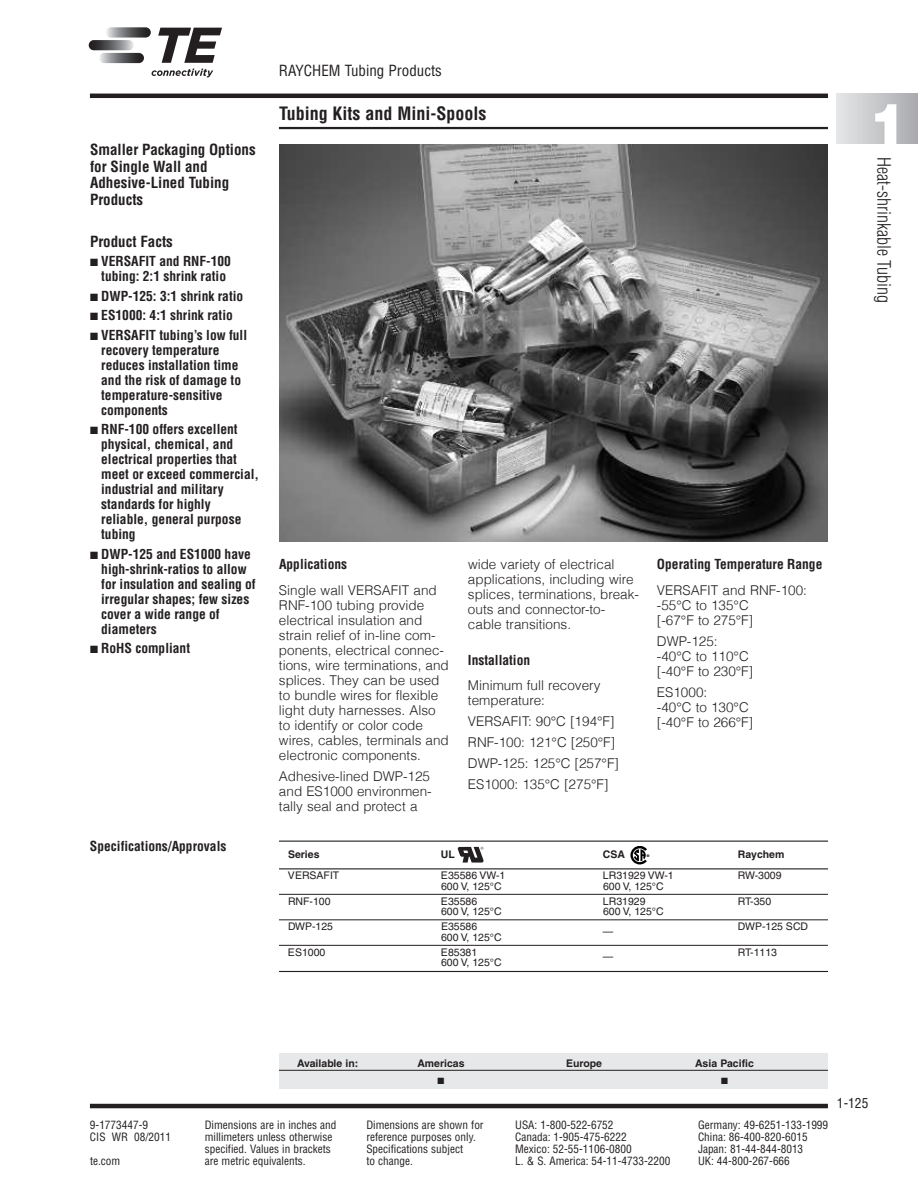
<style>
.page{position:relative;width:918px;height:1188px;background:#fff}
.page>*{position:absolute;margin:0;border:0;box-sizing:border-box;transform-origin:0 0}
.t1{font:900 57px "Helvetica";color:#fff}
.t2{font:700 condensed 18px "Helvetica";color:#231f20}
.t3{font:300 condensed 18px "Helvetica";color:#231f20}
.t4{font:700 condensed 15px/16.5px "Helvetica";color:#231f20}
.t5{font:condensed 15px "Helvetica";color:#231f20}
.t6{font:300 13.5px/15px "Helvetica";color:#231f20}
.t7{font:700 condensed 13.5px/15px "Helvetica";color:#231f20}
.t8{font:condensed 13.5px "Helvetica";color:#231f20}
.t9{font:condensed 11.25px "Helvetica";color:#231f20}
.t10{font:10.5px "Helvetica";color:#231f20}
.t11{font:700 10.5px "Helvetica";color:#231f20}
.t12{font:9px "Zapf Dingbats";color:#231f20}
.t13{font:700 3.6px "Helvetica";color:#000}
</style>
<div class="page">
<hr style="left:279px;top:127px;width:549px;height:2px;background:#231f20">
<hr style="left:90px;top:94px;width:738px;height:4px;background:#231f20">
<hr style="left:90px;top:1104px;width:738px;height:4px;background:#231f20">
<div style="left:837px;top:94px;width:81px;height:49px;background:linear-gradient(to right,#e5e6e7,#a9aaae)"></div>
<svg style="left:106px;top:27px;width:45px;height:11px"></svg>
<svg style="left:99px;top:53px;width:45px;height:10px"></svg>
<svg style="left:89px;top:40px;width:45px;height:10px"></svg>
<svg style="left:158px;top:28px;width:64px;height:35px"></svg>
<svg style="left:152px;top:69px;width:61px;height:8px"></svg>
<img style="left:279px;top:144px;width:549px;height:397px">
<div style="left:279px;top:1053px;width:549px;height:35px;background:#e7e8e9"></div>
<hr style="left:279px;top:1070px;width:549px;height:1px;background:#231f20">
<hr style="left:279px;top:841px;width:549px;height:1px;background:#231f20">
<hr style="left:279px;top:868px;width:549px;height:1px;background:#231f20">
<hr style="left:279px;top:894px;width:549px;height:1px;background:#231f20">
<hr style="left:279px;top:920px;width:549px;height:1px;background:#231f20">
<hr style="left:279px;top:945px;width:549px;height:1px;background:#231f20">
<hr style="left:279px;top:971px;width:549px;height:1px;background:#231f20">
<svg style="left:457px;top:847px;width:27px;height:16px"></svg>
<svg style="left:630px;top:846px;width:17px;height:18px"></svg>
<p class="t4" style="left:90px;top:142px;width:167px">Smaller Packaging Options for Single Wall and<br>Adhesive-Lined Tubing<br>Products</p>
<p class="t4" style="left:90px;top:233px;width:84px">Product Facts</p>
<p class="t7" style="left:90px;top:254px;width:142px;text-align:center">■ VERSAFIT and RNF-100 tubing: 2:1 shrink ratio</p>
<p class="t7" style="left:90px;top:289px;width:155px">■ DWP-125: 3:1 shrink ratio</p>
<p class="t7" style="left:90px;top:308px;width:144px">■ ES1000: 4:1 shrink ratio</p>
<p class="t7" style="left:101px;top:328px;width:147px;text-indent:-11px">■ VERSAFIT tubing’s low full recovery temperature reduces installation time and the risk of damage to temperature-sensitive components</p>
<p class="t7" style="left:101px;top:422px;width:159px;text-indent:-11px">■ RNF-100 offers excellent physical, chemical, and electrical properties that meet or exceed commercial, industrial and military standards for highly reliable, general purpose tubing</p>
<p class="t7" style="left:101px;top:547px;width:156px;text-indent:-11px">■ DWP-125 and ES1000 have high-shrink-ratios to allow for insulation and sealing of irregular shapes; few sizes cover a wide range of diameters</p>
<p class="t7" style="left:90px;top:641px;width:102px">■ RoHS compliant</p>
<p class="t7" style="left:90px;top:839px;width:138px">Specifications/Approvals</p>
<p class="t5" style="left:279px;top:62px;width:164px">RAYCHEM Tubing Products</p>
<h2 class="t2" style="left:279px;top:103px;width:209px">Tubing Kits and Mini-Spools</h2>
<p class="t7" style="left:279px;top:557px;width:70px">Applications</p>
<p class="t6" style="left:279px;top:584px;width:171px">Single wall VERSAFIT and<br>RNF-100 tubing provide electrical insulation and strain relief of in-line com&shy;ponents, electrical connec&shy;tions, wire terminations, and splices. They can be used to bundle wires for flexible light duty harnesses. Also to identify or color code wires, cables, terminals and electronic components.</p>
<p class="t6" style="left:279px;top:770px;width:154px">Adhesive-lined DWP-125 and ES1000 environmen&shy;tally seal and protect a</p>
<p class="t6" style="left:468px;top:558px;width:172px">wide variety of electrical applications, including wire splices, terminations, break&shy;outs and connector-to&shy;cable transitions.</p>
<p class="t7" style="left:468px;top:653px;width:64px">Installation</p>
<p class="t6" style="left:468px;top:679px;width:134px">Minimum full recovery temperature:</p>
<p class="t6" style="left:468px;top:712px;width:153px;line-height:21px">VERSAFIT: 90°C [194°F]<br>RNF-100: 121°C [250°F]<br>DWP-125: 125°C [257°F]<br>ES1000: 135°C [275°F]</p>
<p class="t7" style="left:657px;top:557px;width:167px">Operating Temperature Range</p>
<p class="t6" style="left:657px;top:584px;width:152px">VERSAFIT and RNF-100: -55°C to 135°C<br>[-67°F to 275°F]</p>
<p class="t6" style="left:657px;top:635px;width:98px">DWP-125: -40°C to 110°C [-40°F to 230°F]</p>
<p class="t6" style="left:657px;top:686px;width:98px">ES1000:<br>-40°C to 130°C [-40°F to 266°F]</p>
<p class="t11" style="left:288px;top:851px;width:33px">Series</p>
<p class="t11" style="left:441px;top:851px;width:15px">UL</p>
<p class="t11" style="left:603px;top:851px;width:24px">CSA</p>
<p class="t11" style="left:738px;top:851px;width:48px">Raychem</p>
<p class="t10" style="left:288px;top:872px;width:53px">VERSAFIT</p>
<p class="t10" style="left:441px;top:872px;width:66px">E35586 VW-1</p>
<p class="t10" style="left:603px;top:872px;width:72px">LR31929 VW-1</p>
<p class="t10" style="left:738px;top:872px;width:45px">RW-3009</p>
<p class="t10" style="left:441px;top:882px;width:62px">600 V, 125°C</p>
<p class="t10" style="left:603px;top:882px;width:62px">600 V, 125°C</p>
<p class="t10" style="left:288px;top:897px;width:44px">RNF-100</p>
<p class="t10" style="left:441px;top:897px;width:38px">E35586</p>
<p class="t10" style="left:603px;top:897px;width:44px">LR31929</p>
<p class="t10" style="left:738px;top:897px;width:35px">RT-350</p>
<p class="t10" style="left:441px;top:908px;width:62px">600 V, 125°C</p>
<p class="t10" style="left:603px;top:908px;width:62px">600 V, 125°C</p>
<p class="t10" style="left:288px;top:923px;width:47px">DWP-125</p>
<p class="t10" style="left:441px;top:923px;width:38px">E35586</p>
<p class="t10" style="left:603px;top:927px;width:12px">—</p>
<p class="t13" style="left:647px;top:854px;width:4px">®</p>
<p class="t10" style="left:738px;top:923px;width:72px">DWP-125 SCD</p>
<p class="t10" style="left:441px;top:933px;width:62px">600 V, 125°C</p>
<p class="t10" style="left:288px;top:948px;width:39px">ES1000</p>
<p class="t10" style="left:441px;top:948px;width:38px">E85381</p>
<p class="t10" style="left:441px;top:959px;width:62px">600 V, 125°C</p>
<p class="t10" style="left:603px;top:953px;width:12px">—</p>
<p class="t10" style="left:738px;top:948px;width:41px">RT-1113</p>
<h1 class="t1" style="left:870px;top:92px;width:40px">1</h1>
<h2 class="t3" style="left:894px;top:157px;width:147px;rotate:90deg">Heat-shrinkable Tubing</h2>
<p class="t11" style="left:297px;top:1059px;width:63px">Available in:</p>
<p class="t11" style="left:417px;top:1059px;width:49px">Americas</p>
<p class="t11" style="left:566px;top:1059px;width:37px">Europe</p>
<p class="t11" style="left:695px;top:1059px;width:60px">Asia Pacific</p>
<p class="t12" style="left:438px;top:1076px;width:8px">■</p>
<p class="t12" style="left:721px;top:1076px;width:8px">■</p>
<p class="t9" style="left:90px;top:1118px;width:60px">9-1773447-9</p>
<p class="t9" style="left:205px;top:1118px;width:133px">Dimensions are in inches and</p>
<p class="t9" style="left:366px;top:1118px;width:119px">Dimensions are shown for</p>
<p class="t9" style="left:515px;top:1118px;width:100px">USA: 1-800-522-6752</p>
<p class="t9" style="left:698px;top:1118px;width:132px">Germany: 49-6251-133-1999</p>
<p class="t9" style="left:90px;top:1130px;width:83px">CIS WR 08/2011</p>
<p class="t9" style="left:205px;top:1130px;width:129px">millimeters unless otherwise</p>
<p class="t9" style="left:366px;top:1130px;width:111px">reference purposes only.</p>
<p class="t9" style="left:515px;top:1130px;width:113px">Canada: 1-905-475-6222</p>
<p class="t9" style="left:698px;top:1130px;width:111px">China: 86-400-820-6015</p>
<p class="t9" style="left:205px;top:1142px;width:128px">specified. Values in brackets</p>
<p class="t9" style="left:366px;top:1142px;width:98px">Specifications subject</p>
<p class="t9" style="left:515px;top:1142px;width:118px">Mexico: 52-55-1106-0800</p>
<p class="t9" style="left:698px;top:1142px;width:107px">Japan: 81-44-844-8013</p>
<p class="t9" style="left:90px;top:1154px;width:32px">te.com</p>
<p class="t9" style="left:205px;top:1154px;width:102px">are metric equivalents.</p>
<p class="t9" style="left:366px;top:1154px;width:48px">to change.</p>
<p class="t9" style="left:515px;top:1154px;width:157px">L. &amp; S. America: 54-11-4733-2200</p>
<p class="t9" style="left:698px;top:1154px;width:93px">UK: 44-800-267-666</p>
<p class="t8" style="left:837px;top:1096px;width:33px">1-125</p>
</div>
